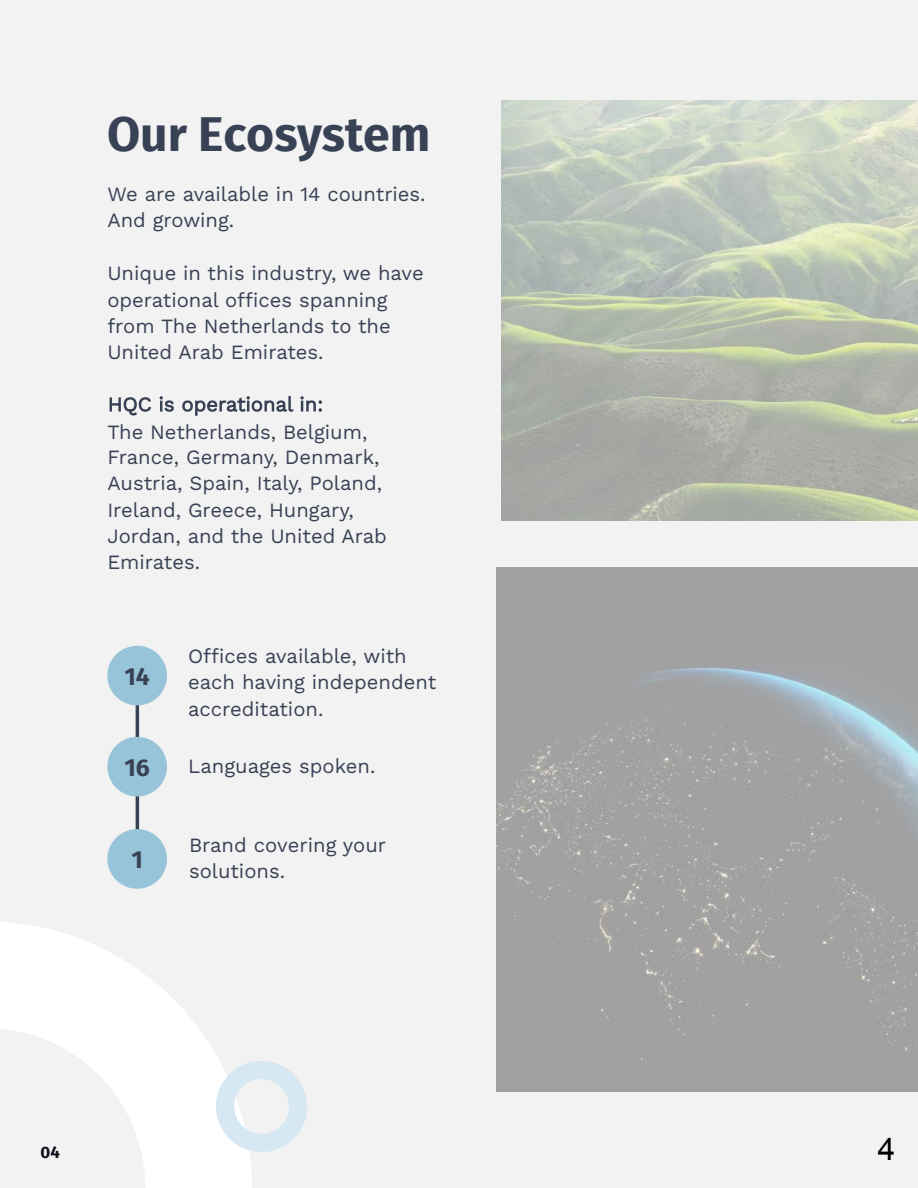
<style>
.page{position:relative;width:918px;height:1188px;background:#f2f2f2}
.page>*{position:absolute;margin:0;border:0;box-sizing:border-box;transform-origin:0 0}
.t1{font:700 48.15px "Fira Sans";color:#394155}
.t2{font:31.5px "Arial";color:#000}
.t3{font:700 24.75px "Fira Sans";color:#394155}
.t4{font:20.25px/26.1px "Work Sans";color:#394155}
.t5{font:700 16.8px "Fira Sans";color:#0e101a}
</style>
<div class="page">
<svg style="left:0;top:922px;width:252px;height:266px"></svg>
<img style="left:497px;top:567px;width:421px;height:524px">
<svg style="left:110px;top:396px;width:212px;height:20px"></svg>
<img style="left:501px;top:100px;width:417px;height:421px">
<svg style="left:216px;top:1061px;width:91px;height:91px"></svg>
<hr style="left:136px;top:705px;width:3px;height:32px;background:#394155">
<hr style="left:136px;top:796px;width:3px;height:33px;background:#394155">
<svg style="left:107px;top:829px;width:60px;height:60px"></svg>
<svg style="left:107px;top:737px;width:60px;height:60px"></svg>
<svg style="left:107px;top:646px;width:60px;height:59px"></svg>
<h1 class="t1" style="left:107px;top:94px;width:325px">Our Ecosystem</h1>
<p class="t4" style="left:107px;top:182px;width:320px">We are available in 14 countries.<br>And growing.</p>
<p class="t4" style="left:107px;top:260px;width:318px">Unique in this industry, we have operational offices spanning from The Netherlands to the<br>United Arab Emirates.</p>
<p class="t4" style="left:107px;top:419px;width:281px">The Netherlands, Belgium,<br>France, Germany, Denmark,<br>Austria, Spain, Italy, Poland,<br>Ireland, Greece, Hungary,<br>Jordan, and the United Arab<br>Emirates.</p>
<p class="t3" style="left:124px;top:655px;width:27px">14</p>
<p class="t3" style="left:124px;top:747px;width:27px">16</p>
<p class="t3" style="left:131px;top:839px;width:13px">1</p>
<p class="t4" style="left:188px;top:642px;width:250px">Offices available, with each having independent accreditation.</p>
<p class="t4" style="left:188px;top:753px;width:189px">Languages spoken.</p>
<p class="t4" style="left:189px;top:832px;width:199px">Brand covering your solutions.</p>
<p class="t5" style="left:41px;top:1138px;width:21px">04</p>
<h2 class="t2" style="left:878px;top:1131px;width:19px">4</h2>
</div>
